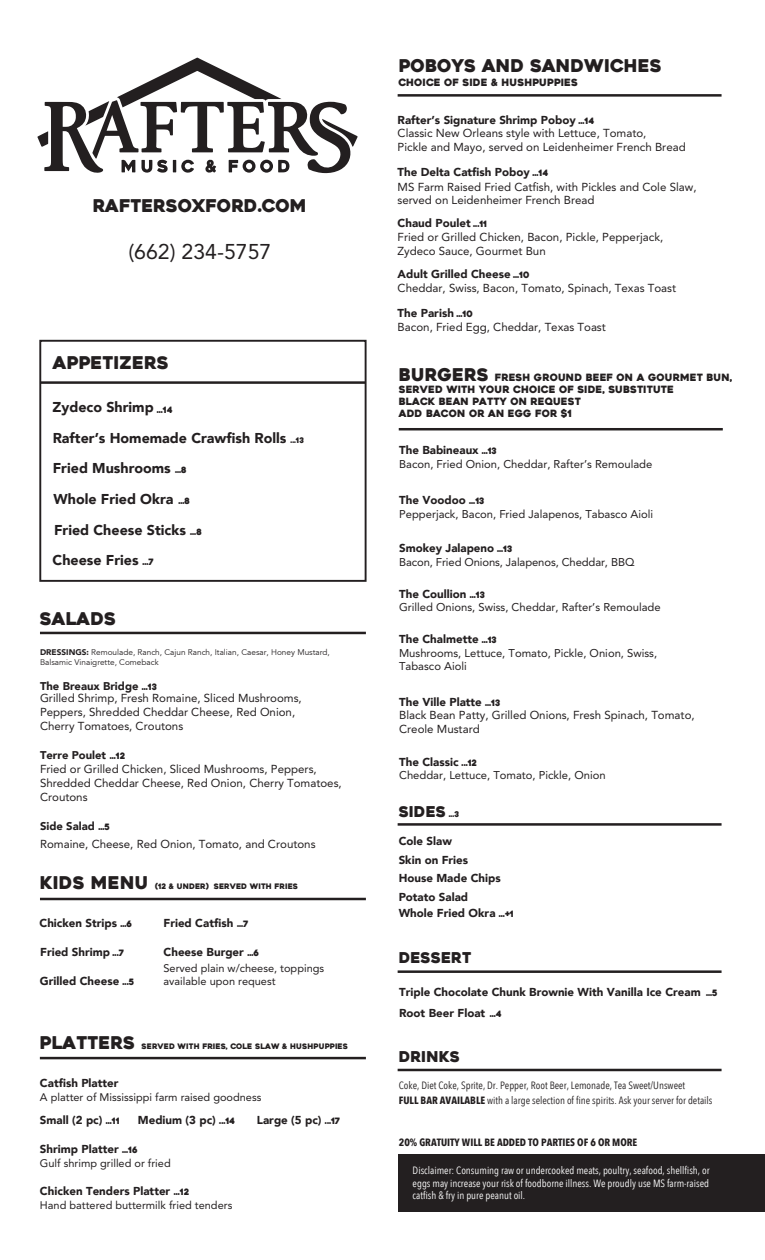
<style>
.page{position:relative;width:765px;height:1260px;background:#fff}
.page>*{position:absolute;margin:0;border:0;box-sizing:border-box;transform-origin:0 0}
.t1{font:21.25px "Avenir";color:#231f20}
.t2{font:17.5px "Heavitas";color:#231f20}
.t3{font:14.88px "Heavitas";letter-spacing:.005em;color:#231f20}
.t4{font:900 14.25px/30.6px "Avenir";color:#231f20}
.t5{font:11.5px/13.9px "Avenir";color:#231f20}
.t6{font:900 11.5px/18.6px "Avenir";color:#231f20}
.t7{font:11.25px/13.5px "Avenir";color:#231f20}
.t8{font:900 11.25px "Avenir";color:#231f20}
.t9{font:11px/13.1px "Avenir";color:#231f20}
.t10{font:10.5px/12.6px "Avenir Next Condensed";color:#fff;text-align:justify}
.t11{font:10.5px/14.9px "Avenir Next Condensed";color:#231f20}
.t12{font:700 10.5px "Avenir Next Condensed";color:#231f20}
.t13{font:10px/12px "Heavitas";letter-spacing:.005em;color:#231f20}
.t14{font:8.75px "Heavitas";color:#231f20}
.t15{font:8.25px/9.9px "Avenir";color:#231f20}
.t16{font:7.62px "Heavitas";letter-spacing:.005em;color:#231f20}
.s1{font-family:"Heavitas";font-weight:400;font-size:8.75px}
.s2{font-family:"Heavitas";font-weight:400;font-size:7.62px}
.s3{font-weight:900}
.s4{font-family:"Heavitas";font-size:8.75px}
.s5{font-size:17.5px}
.s6{font-size:7.88px}
.s7{font-weight:700}
</style>
<div class="page">
<div style="left:399px;top:1155px;width:366px;height:57px;background:#231f20"></div>
<hr style="left:40px;top:381px;width:326px;height:3px;background:#231f20">
<hr style="left:40px;top:1057px;width:326px;height:2px;background:#231f20">
<hr style="left:40px;top:898px;width:326px;height:2px;background:#231f20">
<hr style="left:40px;top:632px;width:326px;height:2px;background:#231f20">
<hr style="left:398px;top:94px;width:324px;height:3px;background:#231f20">
<hr style="left:399px;top:428px;width:324px;height:2px;background:#231f20">
<hr style="left:398px;top:823px;width:324px;height:3px;background:#231f20">
<hr style="left:398px;top:1069px;width:324px;height:2px;background:#231f20">
<hr style="left:398px;top:970px;width:324px;height:3px;background:#231f20">
<div style="left:39px;top:340px;width:328px;height:242px;border:2px solid #231f20"></div>
<svg style="left:38px;top:58px;width:320px;height:115px"></svg>
<h2 class="t2" style="left:93px;top:195px;width:216px">RAFTERSOXFORD.COM</h2>
<h1 class="t1" style="left:128px;top:239px;width:144px">(662) 234-5757</h1>
<h2 class="t2" style="left:53px;top:352px;width:117px">APPETIZERS</h2>
<p class="t4" style="left:52px;top:391px;width:122px">Zydeco Shrimp <span class="s1">...14</span></p>
<p class="t4" style="left:53px;top:422px;width:253px">Rafter’s Homemade Crawfish Rolls <span class="s2">...13</span></p>
<p class="t4" style="left:53px;top:453px;width:139px">Fried Mushrooms <span class="s1">...8<br></span>Whole Fried Okra <span class="s1">...8</span></p>
<p class="t4" style="left:54px;top:514px;width:149px">Fried Cheese Sticks <span class="s1">...8</span></p>
<p class="t4" style="left:53px;top:545px;width:103px">Cheese Fries <span class="s1">...7</span></p>
<h2 class="t2" style="left:40px;top:607px;width:78px">SALADS</h2>
<p class="t15" style="left:40px;top:648px;width:291px"><span class="s3">DRESSINGS:</span> Remoulade, Ranch, Cajun Ranch, Italian, Caesar, Honey Mustard,<br>Balsamic Vinaigrette, Comeback</p>
<p class="t8" style="left:40px;top:676px;width:100px">The Breaux Bridge</p>
<p class="t5" style="left:40px;top:692px;width:263px">Grilled Shrimp, Fresh Romaine, Sliced Mushrooms,<br>Peppers, Shredded Cheddar Cheese, Red Onion,<br>Cherry Tomatoes, Croutons</p>
<p class="t14" style="left:142px;top:681px;width:17px">...13</p>
<p class="t8" style="left:40px;top:745px;width:68px">Terre Poulet</p>
<p class="t5" style="left:40px;top:762px;width:303px">Fried or Grilled Chicken, Sliced Mushrooms, Peppers,<br>Shredded Cheddar Cheese, Red Onion, Cherry Tomatoes,<br>Croutons</p>
<p class="t14" style="left:110px;top:750px;width:17px">...12</p>
<p class="t8" style="left:40px;top:817px;width:56px">Side Salad</p>
<p class="t5" style="left:40px;top:837px;width:277px">Romaine, Cheese, Red Onion, Tomato, and Croutons</p>
<p class="t14" style="left:98px;top:822px;width:13px">...5</p>
<h2 class="t2" style="left:40px;top:871px;width:110px">KIDS MENU</h2>
<p class="t16" style="left:155px;top:881px;width:144px">(12 &amp; UNDER) SERVED WITH FRIES</p>
<p class="t6" style="left:39px;top:914px;width:94px">Chicken Strips <span class="s1">...6</span></p>
<p class="t6" style="left:164px;top:914px;width:86px">Fried Catfish <span class="s1">...7</span></p>
<p class="t6" style="left:164px;top:943px;width:82px">Cheese Burger</p>
<p class="t9" style="left:164px;top:962px;width:162px">Served plain w/cheese, toppings available upon request</p>
<p class="t6" style="left:40px;top:942px;width:85px">Fried Shrimp <span class="s1">...7</span></p>
<p class="t14" style="left:247px;top:948px;width:13px">...6</p>
<p class="t6" style="left:40px;top:971px;width:81px">Grilled Cheese</p>
<p class="t14" style="left:123px;top:976px;width:13px">...5</p>
<h2 class="t2" style="left:40px;top:1031px;width:97px">PLATTERS</h2>
<p class="t16" style="left:142px;top:1041px;width:208px">SERVED WITH FRIES, COLE SLAW &amp; HUSHPUPPIES</p>
<p class="t6" style="left:40px;top:1073px;width:80px">Catfish Platter</p>
<p class="t6" style="left:40px;top:1111px;width:81px">Small (2 pc) <span class="s1">...11</span></p>
<p class="t6" style="left:138px;top:1111px;width:99px">Medium (3 pc) <span class="s1">...14</span></p>
<p class="t6" style="left:257px;top:1111px;width:85px">Large (5 pc) <span class="s1">...17</span></p>
<p class="t9" style="left:40px;top:1091px;width:223px">A platter of Mississippi farm raised goodness</p>
<p class="t6" style="left:40px;top:1139px;width:99px">Shrimp Platter <span class="s1">...16</span></p>
<p class="t9" style="left:40px;top:1157px;width:132px">Gulf shrimp grilled or fried</p>
<p class="t6" style="left:40px;top:1181px;width:151px">Chicken Tenders Platter <span class="s1">...12</span></p>
<p class="t9" style="left:40px;top:1199px;width:194px">Hand battered buttermilk fried tenders</p>
<h2 class="t2" style="left:399px;top:55px;width:265px">POBOYS AND SANDWICHES</h2>
<p class="t13" style="left:398px;top:77px;width:181px">CHOICE OF SIDE &amp; HUSHPUPPIES</p>
<p class="t5" style="left:398px;top:113px;width:290px"><span class="s3">Rafter’s Signature Shrimp Poboy</span> <span class="s4">...14<br></span>Classic New Orleans style with Lettuce, Tomato,<br>Pickle and Mayo, served on Leidenheimer French Bread</p>
<p class="t5" style="left:398px;top:180px;width:300px">MS Farm Raised Fried Catfish, with Pickles and Cole Slaw, served on Leidenheimer French Bread</p>
<p class="t6" style="left:398px;top:163px;width:152px">The Delta Catfish Poboy <span class="s1">...14</span></p>
<p class="t5" style="left:398px;top:216px;width:267px"><span class="s3">Chaud Poulet</span> <span class="s4">...11<br></span>Fried or Grilled Chicken, Bacon, Pickle, Pepperjack,<br>Zydeco Sauce, Gourmet Bun</p>
<p class="t5" style="left:398px;top:267px;width:280px"><span class="s3">Adult Grilled Cheese</span> <span class="s4">...10<br></span>Cheddar, Swiss, Bacon, Tomato, Spinach, Texas Toast</p>
<p class="t5" style="left:398px;top:306px;width:210px"><span class="s3">The Parish</span> <span class="s4">...10<br></span>Bacon, Fried Egg, Cheddar, Texas Toast</p>
<p class="t13" style="left:399px;top:372px;width:335px"><span class="s5">BURGERS</span> FRESH GROUND BEEF ON A GOURMET BUN, SERVED WITH YOUR CHOICE OF SIDE, SUBSTITUTE<br>BLACK BEAN PATTY ON REQUEST<br>ADD BACON OR AN EGG FOR $1</p>
<p class="t6" style="left:399px;top:441px;width:99px">The Babineaux <span class="s1">...13</span></p>
<p class="t7" style="left:399px;top:457px;width:255px">Bacon, Fried Onion, Cheddar, Rafter’s Remoulade</p>
<p class="t6" style="left:399px;top:490px;width:87px">The Voodoo <span class="s1">...13</span></p>
<p class="t7" style="left:399px;top:507px;width:256px">Pepperjack, Bacon, Fried Jalapenos, Tabasco Aioli</p>
<p class="t6" style="left:399px;top:538px;width:115px">Smokey Jalapeno <span class="s1">...13</span></p>
<p class="t7" style="left:399px;top:555px;width:237px">Bacon, Fried Onions, Jalapenos, Cheddar, BBQ</p>
<p class="t6" style="left:399px;top:584px;width:87px">The Coullion <span class="s1">...13</span></p>
<p class="t7" style="left:399px;top:601px;width:263px">Grilled Onions, Swiss, Cheddar, Rafter’s Remoulade</p>
<p class="t6" style="left:399px;top:630px;width:99px">The Chalmette <span class="s1">...13</span></p>
<p class="t7" style="left:399px;top:646px;width:260px">Mushrooms, Lettuce, Tomato, Pickle, Onion, Swiss,<br>Tabasco Aioli</p>
<p class="t5" style="left:399px;top:695px;width:297px"><span class="s3">The Ville Platte</span> <span class="s4">...13<br></span>Black Bean Patty, Grilled Onions, Fresh Spinach, Tomato,</p>
<p class="t5" style="left:399px;top:722px;width:82px">Creole Mustard</p>
<p class="t6" style="left:399px;top:752px;width:80px">The Classic <span class="s1">...12</span></p>
<p class="t7" style="left:399px;top:769px;width:208px">Cheddar, Lettuce, Tomato, Pickle, Onion</p>
<p class="t3" style="left:399px;top:803px;width:62px">SIDES <span class="s6">...3</span></p>
<p class="t6" style="left:399px;top:832px;width:104px">Cole Slaw<br>Skin on Fries<br>House Made Chips<br>Potato Salad</p>
<p class="t6" style="left:399px;top:903px;width:117px">Whole Fried Okra <span class="s1">...+1</span></p>
<p class="t3" style="left:399px;top:949px;width:74px">DESSERT</p>
<p class="t6" style="left:399px;top:982px;width:320px;line-height:20.9px">Triple Chocolate Chunk Brownie With Vanilla Ice Cream <span class="s1">...5<br></span>Root Beer Float <span class="s1">...4</span></p>
<p class="t3" style="left:399px;top:1047px;width:63px">DRINKS</p>
<p class="t11" style="left:399px;top:1078px;width:315px">Coke, Diet Coke, Sprite, Dr. Pepper, Root Beer, Lemonade, Tea Sweet/Unsweet<br><span class="s7">FULL BAR AVAILABLE</span> with a large selection of fine spirits. Ask your server for details</p>
<p class="t12" style="left:399px;top:1136px;width:240px">20% GRATUITY WILL BE ADDED TO PARTIES OF 6 OR MORE</p>
<p class="t10" style="left:413px;top:1164px;width:298px">Disclaimer: Consuming raw or undercooked meats, poultry, seafood, shellfish, or eggs may increase your risk of foodborne illness. We proudly use MS farm-raised catfish &amp; fry in pure peanut oil.</p>
</div>
